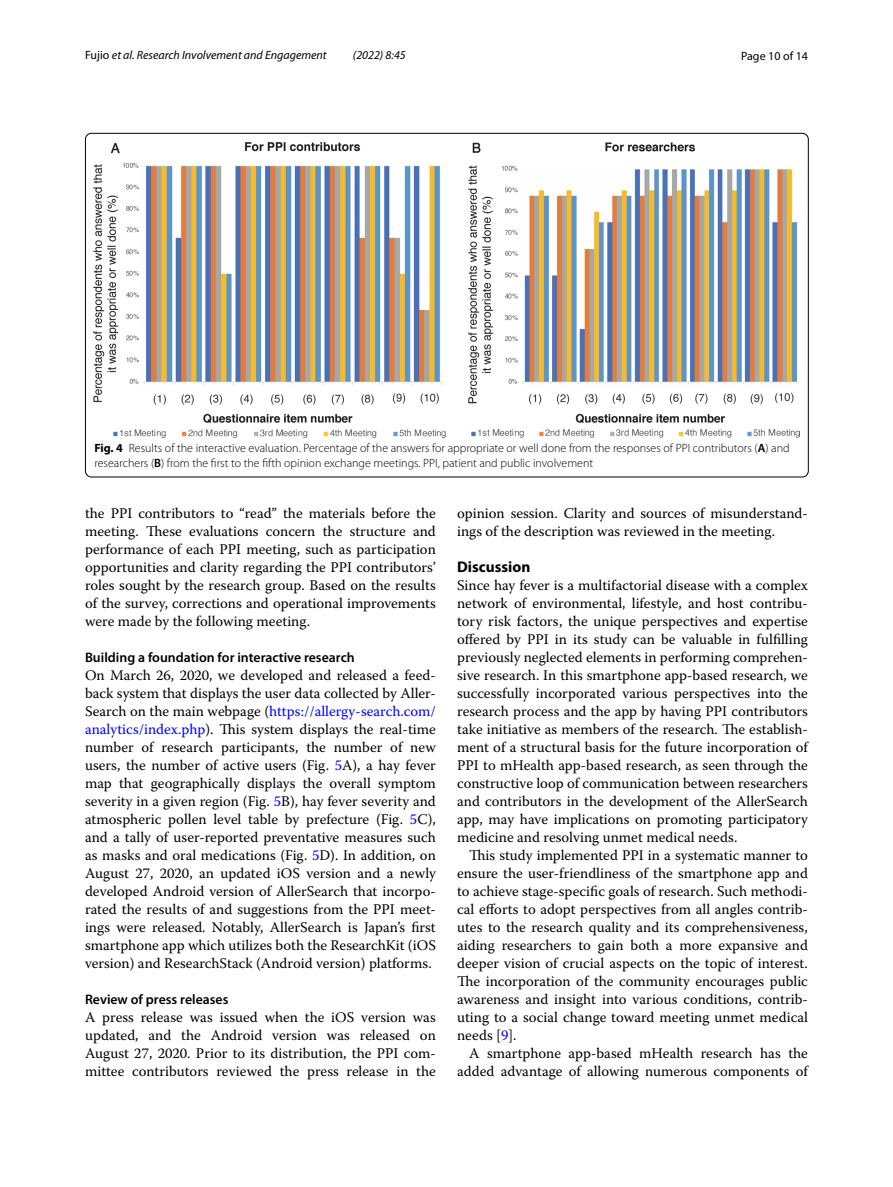
<style>
.page{position:relative;width:893px;height:1187px;background:#fff}
.page>*{position:absolute;margin:0;border:0;box-sizing:border-box;transform-origin:0 0}
.t1{font:700 15.45px "Myriad Pro";color:#000}
.t2{font:14.7px/18px "Warnock Pro";color:#000;text-align:justify}
.t3{font:600 13.8px "Myriad Pro";color:#000}
.t4{font:300 12px/15px "Myriad Pro";color:#000}
.t5{font:italic 12px "Myriad Pro";color:#000}
.t6{font:12px "Myriad Pro";color:#000}
.s1{font-style:normal}
.s2{font-weight:700}
.s3{font-weight:600}
.s4{color:#00f}
</style>
<div class="page">
<img style="left:94px;top:142px;width:706px;height:295px">
<p class="t5" style="left:85px;top:48px;width:243px"><span class="s1">Fujio</span> et al. Research Involvement and Engagement</p>
<p class="t5" style="left:353px;top:48px;width:54px">(2022) 8:45</p>
<p class="t6" style="left:741px;top:48px;width:68px">Page 10 of 14</p>
<p class="t4" style="left:94px;top:441px;width:697px"><span class="s2">Fig. 4</span> Results of the interactive evaluation. Percentage of the answers for appropriate or well done from the responses of PPI contributors (<span class="s3">A</span>) and researchers (<span class="s3">B</span>) from the first to the fifth opinion exchange meetings. PPI, patient and public involvement</p>
<p class="t2" style="left:85px;top:504px;width:352px">the PPI contributors to “read” the materials before the meeting. These evaluations concern the structure and performance of each PPI meeting, such as participation opportunities and clarity regarding the PPI contributors’ roles sought by the research group. Based on the results of the survey, corrections and operational improvements were made by the following meeting.</p>
<p class="t3" style="left:85px;top:648px;width:271px">Building a foundation for interactive research</p>
<p class="t2" style="left:85px;top:666px;width:352px">On March 26, 2020, we developed and released a feed&shy;back system that displays the user data collected by Aller-Search on the main webpage (<span class="s4">https://allergy-search.com/ analytics/index.php</span>). This system displays the real-time number of research participants, the number of new users, the number of active users (Fig. <span class="s4">5</span>A), a hay fever map that geographically displays the overall symptom severity in a given region (Fig. <span class="s4">5</span>B), hay fever severity and atmospheric pollen level table by prefecture (Fig. <span class="s4">5</span>C), and a tally of user-reported preventative measures such as masks and oral medications (Fig. <span class="s4">5</span>D). In addition, on August 27, 2020, an updated iOS version and a newly developed Android version of AllerSearch that incorpo&shy;rated the results of and suggestions from the PPI meet&shy;ings were released. Notably, AllerSearch is Japan’s first smartphone app which utilizes both the ResearchKit (iOS version) and ResearchStack (Android version) platforms.</p>
<p class="t3" style="left:85px;top:990px;width:145px">Review of press releases</p>
<p class="t2" style="left:85px;top:1008px;width:352px">A press release was issued when the iOS version was updated, and the Android version was released on August 27, 2020. Prior to its distribution, the PPI com&shy;mittee contributors reviewed the press release in the</p>
<p class="t2" style="left:457px;top:504px;width:352px">opinion session. Clarity and sources of misunderstand&shy;ings of the description was reviewed in the meeting.</p>
<p class="t1" style="left:457px;top:557px;width:75px">Discussion</p>
<p class="t2" style="left:457px;top:576px;width:352px">Since hay fever is a multifactorial disease with a complex network of environmental, lifestyle, and host contribu&shy;tory risk factors, the unique perspectives and expertise offered by PPI in its study can be valuable in fulfilling previously neglected elements in performing comprehen&shy;sive research. In this smartphone app-based research, we successfully incorporated various perspectives into the research process and the app by having PPI contributors take initiative as members of the research. The establish&shy;ment of a structural basis for the future incorporation of PPI to mHealth app-based research, as seen through the constructive loop of communication between researchers and contributors in the development of the AllerSearch app, may have implications on promoting participatory medicine and resolving unmet medical needs.</p>
<p class="t2" style="left:457px;top:846px;width:352px;text-indent:12px">This study implemented PPI in a systematic manner to ensure the user-friendliness of the smartphone app and to achieve stage-specific goals of research. Such methodi&shy;cal efforts to adopt perspectives from all angles contrib&shy;utes to the research quality and its comprehensiveness, aiding researchers to gain both a more expansive and deeper vision of crucial aspects on the topic of interest.<br>The incorporation of the community encourages public awareness and insight into various conditions, contrib&shy;uting to a social change toward meeting unmet medical needs [<span class="s4">9</span>].</p>
<p class="t2" style="left:457px;top:1044px;width:352px;text-align:right">A smartphone app-based mHealth research has the added advantage of allowing numerous components of</p>
</div>
